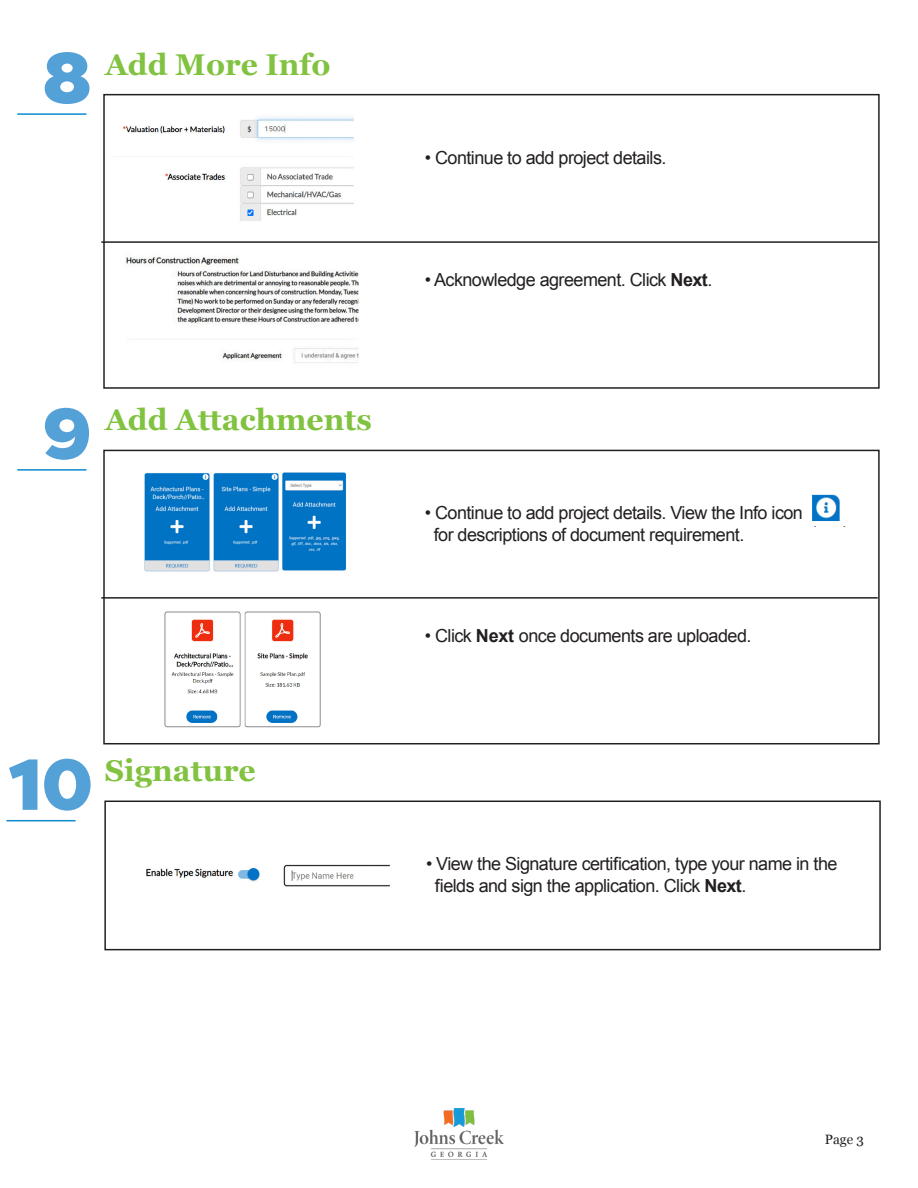
<style>
.page{position:relative;width:918px;height:1188px;background:#fff}
.page>*{position:absolute;margin:0;border:0;box-sizing:border-box;transform-origin:0 0}
.t1{font:900 72px "Filson Pro";color:#54a1d8}
.t2{font:700 30px "Georgia";color:#81c340}
.t3{font:18px/21.6px "Arial";letter-spacing:-.03em;color:#231f20}
.t4{font:13.5px "Georgia";color:#231f20}
.s1{font-weight:700}
</style>
<div class="page">
<img style="left:415px;top:1109px;width:88px;height:48px">
<hr style="left:17px;top:113px;width:69px;height:2px;background:#0c8bce">
<div style="left:103px;top:94px;width:777px;height:295px;border:2px solid #231f20"></div>
<img style="left:122px;top:117px;width:232px;height:104px">
<hr style="left:101px;top:241px;width:777px;height:2px;background:#231f20">
<img style="left:125px;top:256px;width:234px;height:107px">
<hr style="left:17px;top:469px;width:69px;height:2px;background:#0c8bce">
<div style="left:103px;top:450px;width:777px;height:294px;border:2px solid #231f20"></div>
<hr style="left:101px;top:597px;width:777px;height:2px;background:#231f20">
<img style="left:144px;top:472px;width:203px;height:100px">
<img style="left:812px;top:494px;width:34px;height:33px">
<img style="left:164px;top:611px;width:157px;height:117px">
<hr style="left:6px;top:820px;width:70px;height:1px;background:#0c8bce">
<div style="left:104px;top:801px;width:777px;height:149px;border:2px solid #231f20"></div>
<img style="left:146px;top:864px;width:244px;height:23px">
<p class="t1" style="left:42px;top:33px;width:51px">8</p>
<p class="t2" style="left:105px;top:42px;width:227px">Add More Info</p>
<p class="t1" style="left:42px;top:389px;width:51px">9</p>
<p class="t2" style="left:105px;top:397px;width:268px">Add Attachments</p>
<p class="t1" style="left:9px;top:740px;width:86px">10</p>
<p class="t2" style="left:105px;top:748px;width:152px">Signature</p>
<p class="t3" style="left:425px;top:147px;width:243px">• Continue to add project details.</p>
<p class="t3" style="left:425px;top:269px;width:289px">• Acknowledge agreement. Click <span class="s1">Next</span>.</p>
<p class="t3" style="left:425px;top:502px;width:380px">• Continue to add project details. View the Info icon</p>
<p class="t3" style="left:434px;top:524px;width:312px">for descriptions of document requirement.</p>
<p class="t3" style="left:425px;top:625px;width:328px">• Click <span class="s1">Next</span> once documents are uploaded.</p>
<p class="t3" style="left:435px;top:853px;width:404px;text-indent:-9px">• View the Signature certification, type your name in the fields and sign the application. Click <span class="s1">Next</span>.</p>
<p class="t4" style="left:825px;top:1130px;width:41px">Page 3</p>
</div>
